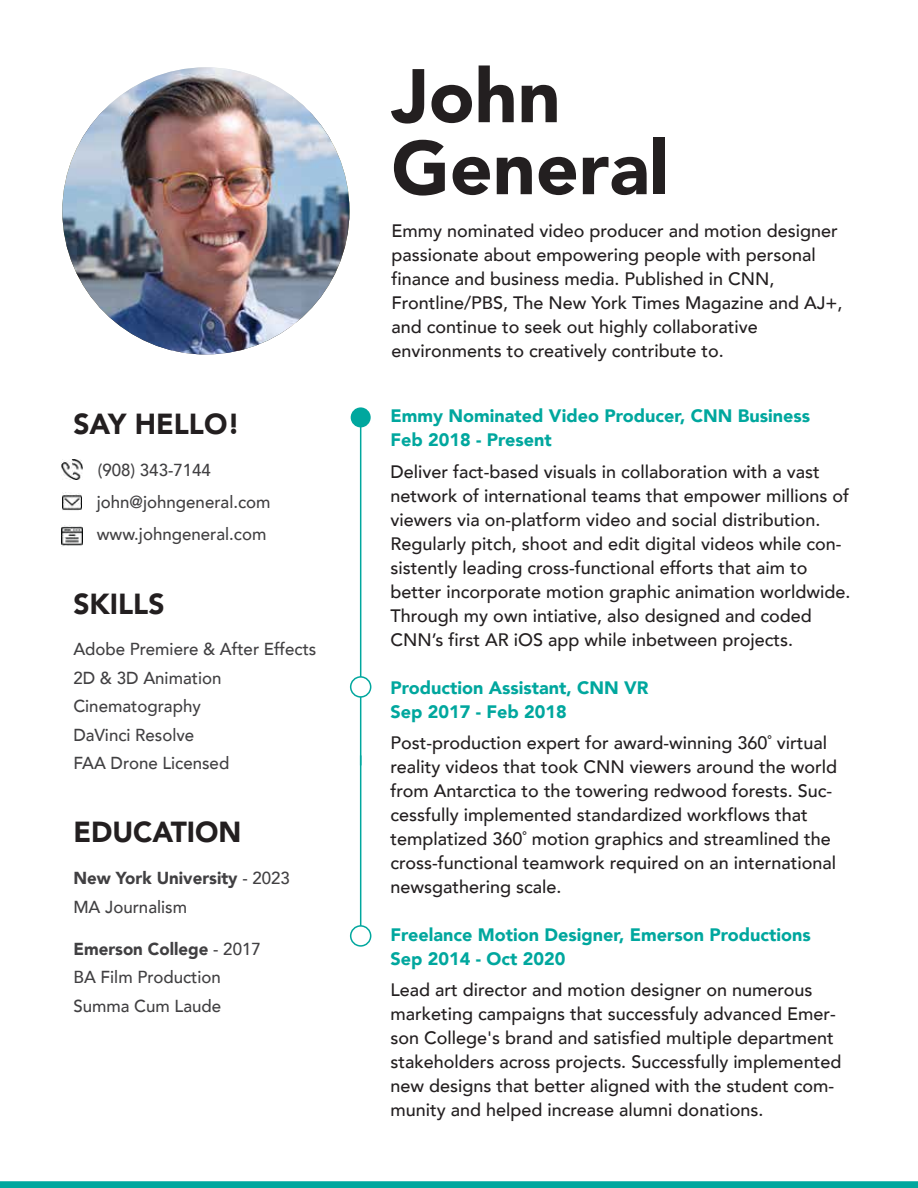
<style>
.page{position:relative;width:918px;height:1188px;background:#fff}
.page>*{position:absolute;margin:0;border:0;box-sizing:border-box;transform-origin:0 0}
.t1{font:900 75px/72px "Avenir";color:#231f20}
.t2{font:900 28.95px "Avenir";color:#231f20}
.t3{font:500 18px/24px "Avenir";color:#231f20}
.t4{font:900 18px/24px "Avenir";color:#00a79e}
.t5{font:500 17.4px/28.5px "Avenir";color:#414042}
.t6{font:900 17.4px/28.5px "Avenir";color:#414042}
.s1{font-weight:500}
.s2{font-weight:900}
</style>
<div class="page">
<div style="left:0;top:1181px;width:918px;height:7px;background:#00a79e"></div>
<div style="left:351px;top:407px;width:20px;height:20px;background:#00a79e;border-radius:50%"></div>
<div style="left:350px;top:676px;width:21px;height:22px;border:2px solid #00a79e;border-radius:50%"></div>
<div style="left:350px;top:925px;width:21px;height:22px;border:2px solid #00a79e;border-radius:50%"></div>
<hr style="left:360px;top:426px;width:1px;height:251px;background:#00a79e">
<hr style="left:360px;top:697px;width:1px;height:68px;background:#00a79e">
<hr style="left:360px;top:755px;width:1px;height:171px;background:#00a79e">
<img style="left:62px;top:493px;width:20px;height:18px">
<img style="left:62px;top:459px;width:20px;height:21px">
<img style="left:62px;top:525px;width:21px;height:21px">
<img style="left:62px;top:67px;width:287px;height:287px;border-radius:144px">
<h2 class="t2" style="left:73px;top:400px;width:168px">SAY HELLO!</h2>
<p class="t5" style="left:97px;top:453px;width:175px;line-height:32px">(908) 343-7144 john@johngeneral.com www.johngeneral.com</p>
<h2 class="t2" style="left:73px;top:579px;width:93px">SKILLS</h2>
<p class="t5" style="left:73px;top:634px;width:245px">Adobe Premiere &amp; After Effects<br>2D &amp; 3D Animation<br>Cinematography<br>DaVinci Resolve<br>FAA Drone Licensed</p>
<h2 class="t2" style="left:73px;top:808px;width:170px">EDUCATION</h2>
<p class="t6" style="left:73px;top:864px;width:218px">New York University <span class="s1">- 2023<br>MA Journalism</span></p>
<p class="t5" style="left:73px;top:934px;width:189px"><span class="s2">Emerson College</span> - 2017<br>BA Film Production<br>Summa Cum Laude</p>
<h1 class="t1" style="left:391px;top:58px;width:279px">John<br>General</h1>
<p class="t3" style="left:391px;top:218px;width:453px">Emmy nominated video producer and motion designer passionate about empowering people with personal finance and business media. Published in CNN, Frontline/PBS, The New York Times Magazine and AJ+, and continue to seek out highly collaborative environments to creatively contribute to.</p>
<p class="t4" style="left:391px;top:403px;width:421px">Emmy Nominated Video Producer, CNN Business<br>Feb 2018 - Present</p>
<p class="t3" style="left:391px;top:458px;width:461px">Deliver fact-based visuals in collaboration with a vast network of international teams that empower millions of viewers via on-platform video and social distribution.<br>Regularly pitch, shoot and edit digital videos while con&shy;sistently leading cross-functional efforts that aim to better incorporate motion graphic animation worldwide.<br>Through my own intiative, also designed and coded CNN’s first AR iOS app while inbetween projects.</p>
<p class="t4" style="left:391px;top:675px;width:259px">Production Assistant, CNN VR<br>Sep 2017 - Feb 2018</p>
<p class="t3" style="left:391px;top:730px;width:448px">Post-production expert for award-winning 360˚ virtual reality videos that took CNN viewers around the world from Antarctica to the towering redwood forests. Suc&shy;cessfully implemented standardized workflows that templatized 360˚ motion graphics and streamlined the cross-functional teamwork required on an international newsgathering scale.</p>
<p class="t4" style="left:391px;top:922px;width:422px">Freelance Motion Designer, Emerson Productions<br>Sep 2014 - Oct 2020</p>
<p class="t3" style="left:391px;top:977px;width:452px">Lead art director and motion designer on numerous marketing campaigns that successfuly advanced Emer&shy;son College's brand and satisfied multiple department stakeholders across projects. Successfully implemented new designs that better aligned with the student com&shy;munity and helped increase alumni donations.</p>
</div>
